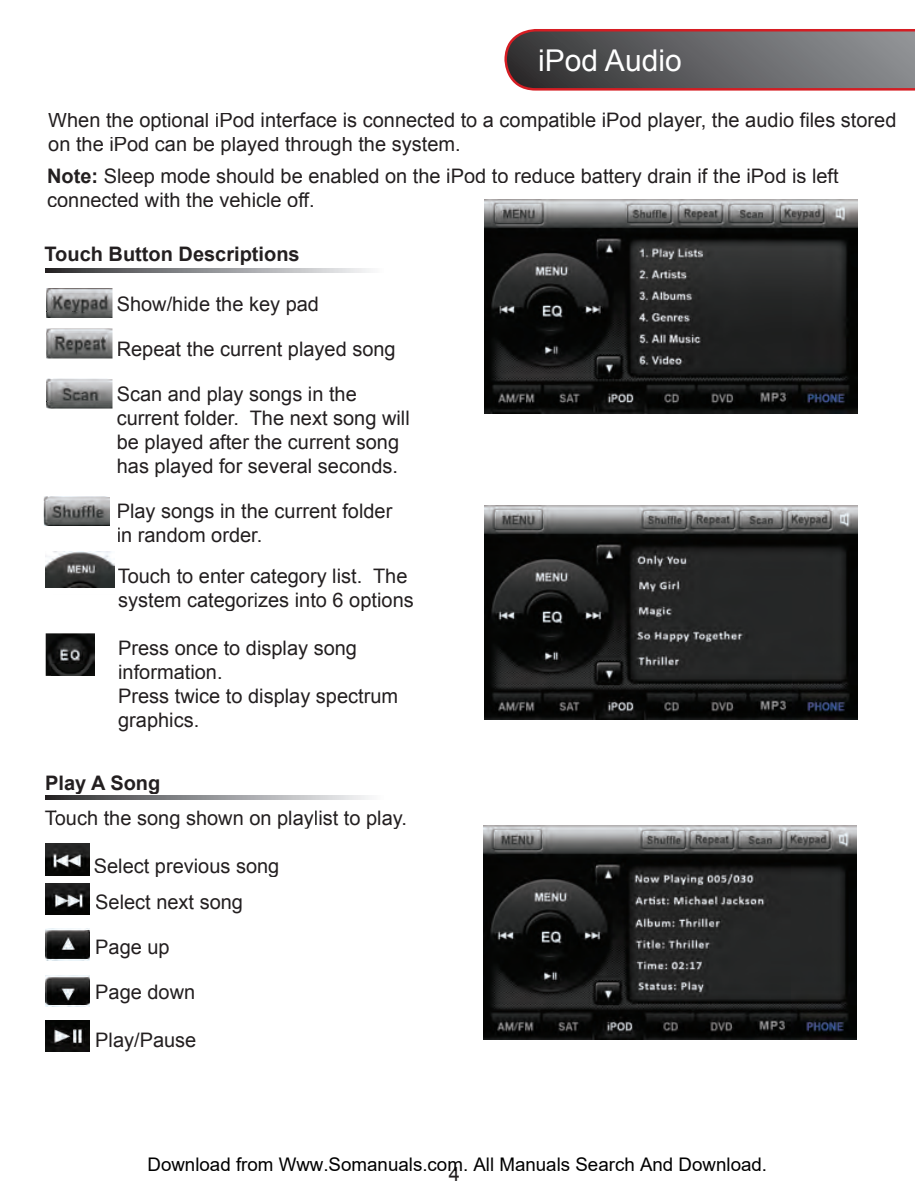
<style>
.page{position:relative;width:915px;height:1200px;background:#fff}
.page>*{position:absolute;margin:0;border:0;box-sizing:border-box;transform-origin:0 0}
.t1{font:30px "Arial";color:#fff}
.t2{font:20px/24px "Arial";color:#231f20}
.t3{font:700 20px "Arial";color:#231f20}
.t4{font:18.75px "Arial";color:#000}
.s1{font-weight:700}
</style>
<div class="page">
<img style="left:46px;top:633px;width:49px;height:43px">
<img style="left:46px;top:288px;width:66px;height:30px">
<img style="left:46px;top:329px;width:66px;height:29px">
<img style="left:46px;top:379px;width:66px;height:29px">
<img style="left:44px;top:496px;width:66px;height:30px">
<img style="left:51px;top:655px;width:44px;height:1px">
<img style="left:51px;top:664px;width:44px;height:12px">
<img style="left:46px;top:311px;width:65px;height:1px">
<img style="left:46px;top:356px;width:65px;height:1px">
<img style="left:46px;top:401px;width:65px;height:1px">
<img style="left:45px;top:518px;width:65px;height:1px">
<img style="left:485px;top:505px;width:372px;height:214px">
<img style="left:485px;top:199px;width:372px;height:215px">
<img style="left:484px;top:826px;width:372px;height:214px">
<img style="left:45px;top:844px;width:45px;height:32px">
<img style="left:45px;top:883px;width:45px;height:32px">
<img style="left:45px;top:929px;width:45px;height:32px">
<img style="left:45px;top:975px;width:45px;height:32px">
<img style="left:45px;top:552px;width:70px;height:36px">
<img style="left:45px;top:1020px;width:45px;height:32px">
<svg style="left:504px;top:29px;width:411px;height:62px;background:#6f6163"></svg>
<svg style="left:46px;top:268px;width:324px;height:4px"></svg>
<svg style="left:45px;top:796px;width:324px;height:4px"></svg>
<h1 class="t1" style="left:538px;top:41px;width:145px">iPod Audio</h1>
<p class="t2" style="left:48px;top:109px;width:850px">When the optional iPod interface is connected to a compatible iPod player, the audio files stored on the iPod can be played through the system.</p>
<p class="t2" style="left:47px;top:164px;width:793px"><span class="s1">Note:</span> Sleep mode should be enabled on the iPod to reduce battery drain if the iPod is left connected with the vehicle off.</p>
<p class="t3" style="left:44px;top:241px;width:257px">Touch Button Descriptions</p>
<p class="t2" style="left:117px;top:292px;width:204px">Show/hide the key pad</p>
<p class="t2" style="left:117px;top:337px;width:281px">Repeat the current played song</p>
<p class="t2" style="left:117px;top:382px;width:295px">Scan and play songs in the current folder. The next song will be played after the current song has played for several seconds.</p>
<p class="t2" style="left:117px;top:499px;width:277px">Play songs in the current folder in random order.</p>
<p class="t2" style="left:118px;top:564px;width:298px">Touch to enter category list. The system categorizes into 6 options</p>
<p class="t2" style="left:118px;top:636px;width:282px">Press once to display song information.<br>Press twice to display spectrum graphics.</p>
<p class="t3" style="left:45px;top:769px;width:117px">Play A Song</p>
<p class="t2" style="left:45px;top:806px;width:364px">Touch the song shown on playlist to play.</p>
<p class="t2" style="left:94px;top:848px;width:187px;line-height:36.5px">Select previous song<br>Select next song</p>
<p class="t2" style="left:95px;top:935px;width:76px">Page up</p>
<p class="t2" style="left:95px;top:980px;width:102px">Page down</p>
<p class="t2" style="left:95px;top:1028px;width:103px">Play/Pause</p>
<p class="t4" style="left:147px;top:1154px;width:621px">Download from Www.Somanuals.com. All Manuals Search And Download.</p>
<p class="t2" style="left:449px;top:1162px;width:13px">4</p>
</div>
